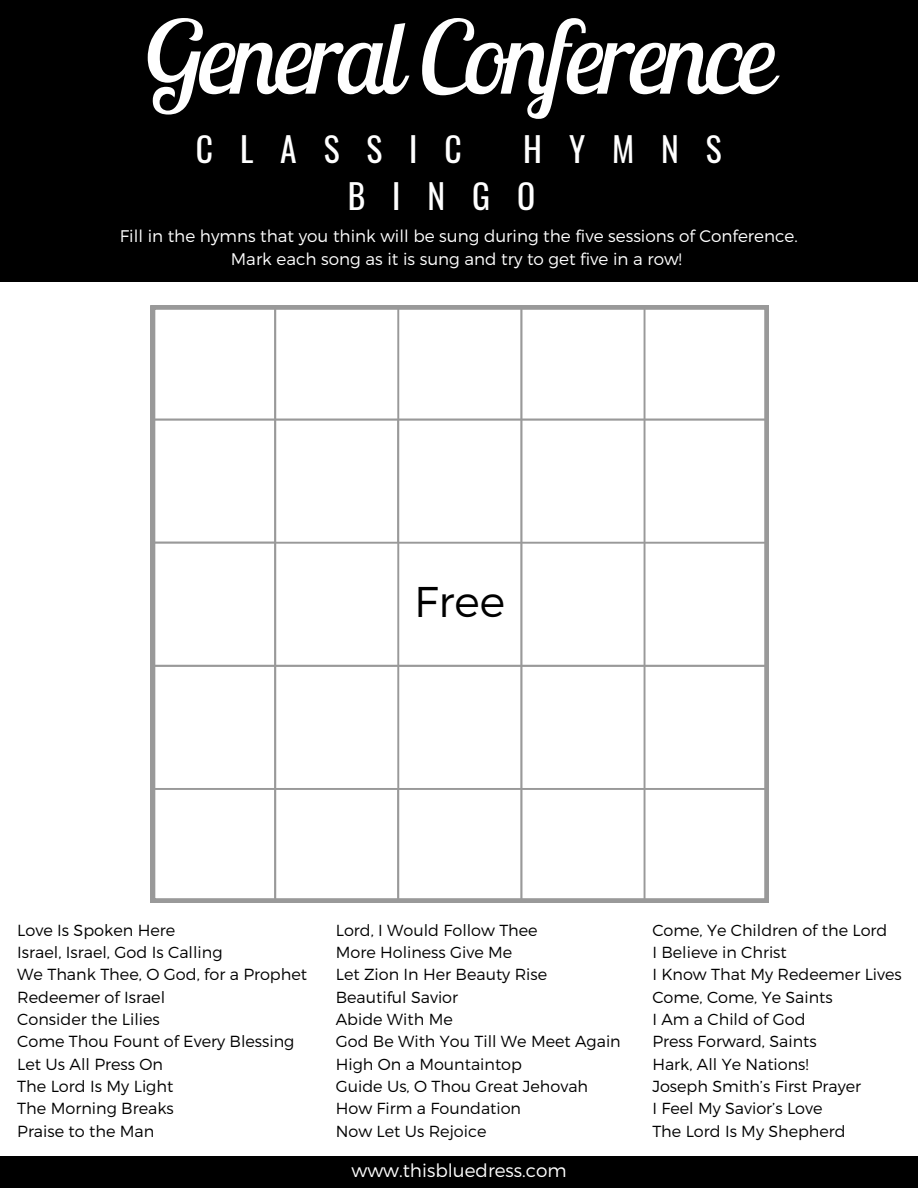
<style>
.page{position:relative;width:918px;height:1188px;background:#fff}
.page>*{position:absolute;margin:0;border:0;box-sizing:border-box;transform-origin:0 0}
.t1{font:italic 100.8px "Lobster Two";letter-spacing:-.04em;color:#fff}
.t2{font:300 42.9px "Montserrat";color:#000}
.t3{font:33.6px/46.8px "Oswald";letter-spacing:.8em;color:#fff}
.t4{font:300 18.3px "Montserrat";color:#fff}
.t5{font:300 16.8px/23px "Montserrat";color:#fff;text-align:center}
.t6{font:300 16.05px "Montserrat";color:#000}
</style>
<div class="page">
<svg style="left:151px;top:305px;width:618px;height:598px"></svg>
<div style="left:0;top:0;width:918px;height:282px;background:#000"></div>
<div style="left:0;top:1157px;width:918px;height:31px;background:#000"></div>
<p class="t1" style="left:143px;top:-7px;width:634px">General Conference</p>
<p class="t3" style="left:196px;top:125px;width:268px">CLASSIC</p>
<p class="t3" style="left:348px;top:125px;width:375px;text-indent:176px">HYMNS<br>BINGO</p>
<p class="t5" style="left:120px;top:224px;width:679px">Fill in the hymns that you think will be sung during the five sessions of Conference.<br>Mark each song as it is sung and try to get five in a row!</p>
<p class="t2" style="left:414px;top:574px;width:92px">Free</p>
<p class="t6" style="left:17px;top:919px;width:160px">Love Is Spoken Here</p>
<p class="t6" style="left:17px;top:964px;width:291px">We Thank Thee, O God, for a Prophet</p>
<p class="t6" style="left:17px;top:986px;width:149px">Redeemer of Israel</p>
<p class="t6" style="left:17px;top:1009px;width:144px">Consider the Lilies</p>
<p class="t6" style="left:17px;top:1031px;width:279px">Come Thou Fount of Every Blessing</p>
<p class="t6" style="left:17px;top:1053px;width:147px">Let Us All Press On</p>
<p class="t6" style="left:17px;top:1076px;width:158px">The Lord Is My Light</p>
<p class="t6" style="left:17px;top:1098px;width:158px">The Morning Breaks</p>
<p class="t6" style="left:17px;top:1121px;width:139px">Praise to the Man</p>
<p class="t6" style="left:17px;top:942px;width:207px">Israel, Israel, God Is Calling</p>
<p class="t6" style="left:336px;top:919px;width:203px">Lord, I Would Follow Thee</p>
<p class="t6" style="left:336px;top:942px;width:178px">More Holiness Give Me</p>
<p class="t6" style="left:336px;top:964px;width:213px">Let Zion In Her Beauty Rise</p>
<p class="t6" style="left:336px;top:986px;width:124px">Beautiful Savior</p>
<p class="t6" style="left:336px;top:1009px;width:119px">Abide With Me</p>
<p class="t6" style="left:336px;top:1031px;width:287px">God Be With You Till We Meet Again</p>
<p class="t6" style="left:336px;top:1054px;width:188px">High On a Mountaintop</p>
<p class="t6" style="left:336px;top:1076px;width:254px">Guide Us, O Thou Great Jehovah</p>
<p class="t6" style="left:336px;top:1098px;width:187px">How Firm a Foundation</p>
<p class="t6" style="left:336px;top:1121px;width:152px">Now Let Us Rejoice</p>
<p class="t4" style="left:352px;top:1158px;width:217px">www.thisbluedress.com</p>
<p class="t6" style="left:652px;top:919px;width:237px">Come, Ye Children of the Lord</p>
<p class="t6" style="left:652px;top:942px;width:136px">I Believe in Christ</p>
<p class="t6" style="left:652px;top:964px;width:251px">I Know That My Redeemer Lives</p>
<p class="t6" style="left:652px;top:986px;width:182px">Come, Come, Ye Saints</p>
<p class="t6" style="left:652px;top:1009px;width:155px">I Am a Child of God</p>
<p class="t6" style="left:652px;top:1031px;width:166px">Press Forward, Saints</p>
<p class="t6" style="left:652px;top:1053px;width:158px">Hark, All Ye Nations!</p>
<p class="t6" style="left:652px;top:1076px;width:210px">Joseph Smith’s First Prayer</p>
<p class="t6" style="left:652px;top:1098px;width:172px">I Feel My Savior’s Love</p>
<p class="t6" style="left:652px;top:1121px;width:195px">The Lord Is My Shepherd</p>
</div>
